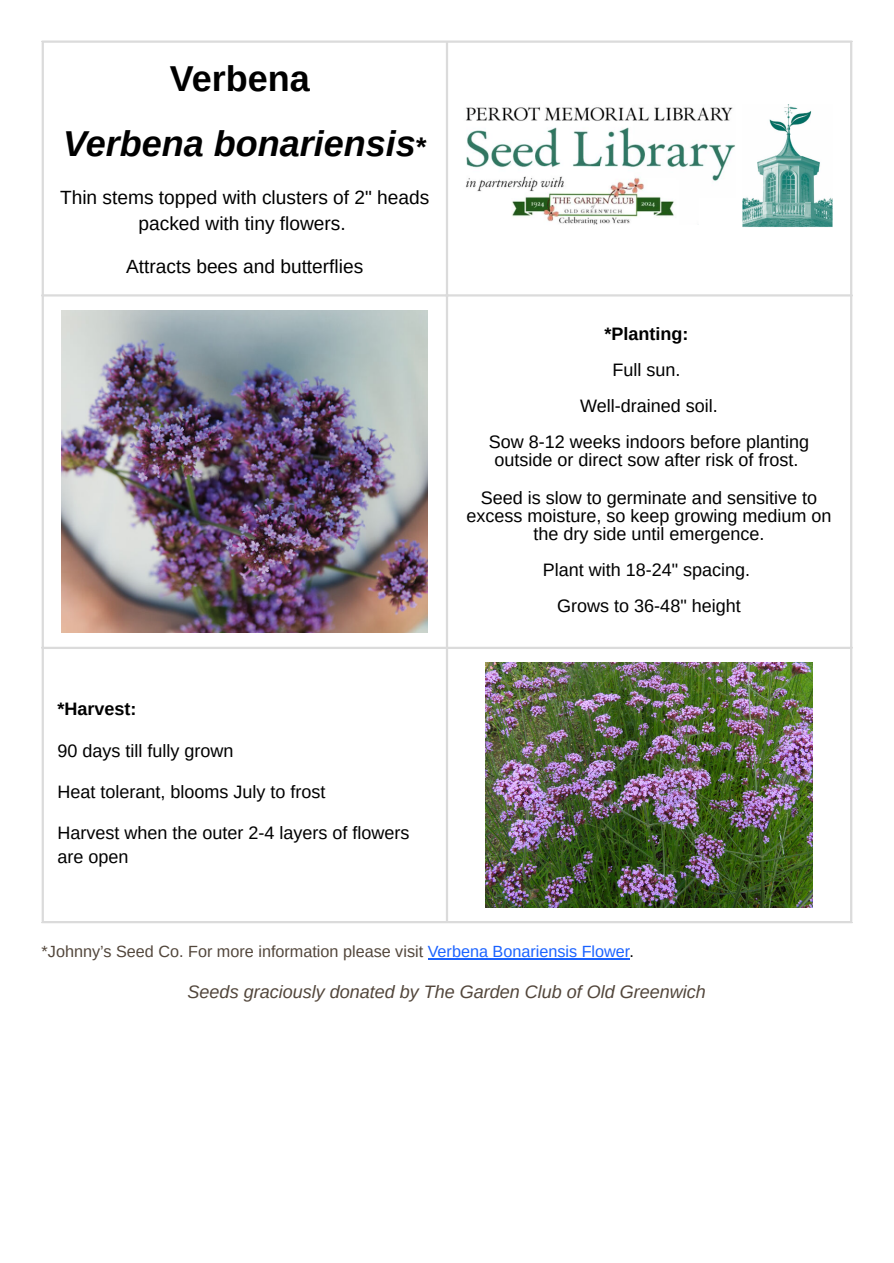
<style>
.page{position:relative;width:894px;height:1263px;background:#fff}
.page>*{position:absolute;margin:0;border:0;box-sizing:border-box;transform-origin:0 0}
.t1{font:italic 700 36px "Arimo";color:#000}
.t2{font:700 36px "Arimo";color:#000}
.t3{font:19.2px/25.8px "Arimo";color:#000;text-align:center}
.t4{font:18px/18px "Arimo";color:#000;text-align:center}
.t5{font:italic 18px "Arimo";color:#52463b}
.t6{font:700 18px "Arimo";color:#000}
.t7{font:16.2px "Arimo";color:#52463b}
.s1{font-style:normal;font-size:27px}
.s2{color:#1a62ff}
.s3{color:#000}
</style>
<div class="page">
<hr style="left:427px;top:959px;width:202px;height:1px;background:#1a62ff">
<img style="left:466px;top:104px;width:367px;height:123px">
<img style="left:62px;top:310px;width:366px;height:323px">
<img style="left:485px;top:662px;width:327px;height:246px">
<hr style="left:42px;top:43px;width:2px;height:878px;background:#dbdbdb">
<hr style="left:446px;top:43px;width:2px;height:878px;background:#dbdbdb">
<hr style="left:849px;top:43px;width:3px;height:878px;background:#dbdbdb">
<hr style="left:42px;top:40px;width:810px;height:3px;background:#dbdbdb">
<hr style="left:42px;top:294px;width:810px;height:3px;background:#dbdbdb">
<hr style="left:42px;top:647px;width:810px;height:2px;background:#dbdbdb">
<hr style="left:42px;top:921px;width:810px;height:2px;background:#dbdbdb">
<p class="t2" style="left:170px;top:59px;width:141px">Verbena</p>
<h1 class="t1" style="left:63px;top:124px;width:365px">Verbena bonariensis<span class="s1">*</span></h1>
<p class="t3" style="left:60px;top:184px;width:370px">Thin stems topped with clusters of 2" heads packed with tiny flowers.</p>
<p class="t3" style="left:126px;top:254px;width:238px">Attracts bees and butterflies</p>
<h1 class="t6" style="left:57px;top:699px;width:81px">*Harvest:</h1>
<p class="t4" style="left:57px;top:742px;width:177px">90 days till fully grown</p>
<p class="t4" style="left:57px;top:782px;width:269px">Heat tolerant, blooms July to frost</p>
<p class="t4" style="left:57px;top:821px;width:353px;line-height:23.7px;text-align:left">Harvest when the outer 2-4 layers of flowers are open</p>
<h1 class="t6" style="left:604px;top:324px;width:85px">*Planting:</h1>
<p class="t4" style="left:612px;top:361px;width:69px">Full sun.</p>
<p class="t4" style="left:580px;top:397px;width:139px">Well-drained soil.</p>
<p class="t4" style="left:488px;top:433px;width:322px">Sow 8-12 weeks indoors before planting outside or direct sow after risk of frost.</p>
<p class="t4" style="left:466px;top:488px;width:366px">Seed is slow to germinate and sensitive to excess moisture, so keep growing medium on the dry side until emergence.</p>
<p class="t4" style="left:542px;top:560px;width:209px">Plant with 18-24" spacing.</p>
<p class="t4" style="left:557px;top:596px;width:185px">Grows to 36-48" height</p>
<p class="t7" style="left:42px;top:943px;width:593px">*Johnny’s Seed Co. For more information please visit <span class="s2">Verbena Bonariensis Flower</span><span class="s3">.</span></p>
<h1 class="t5" style="left:187px;top:982px;width:519px">Seeds graciously donated by The Garden Club of Old Greenwich</h1>
</div>
